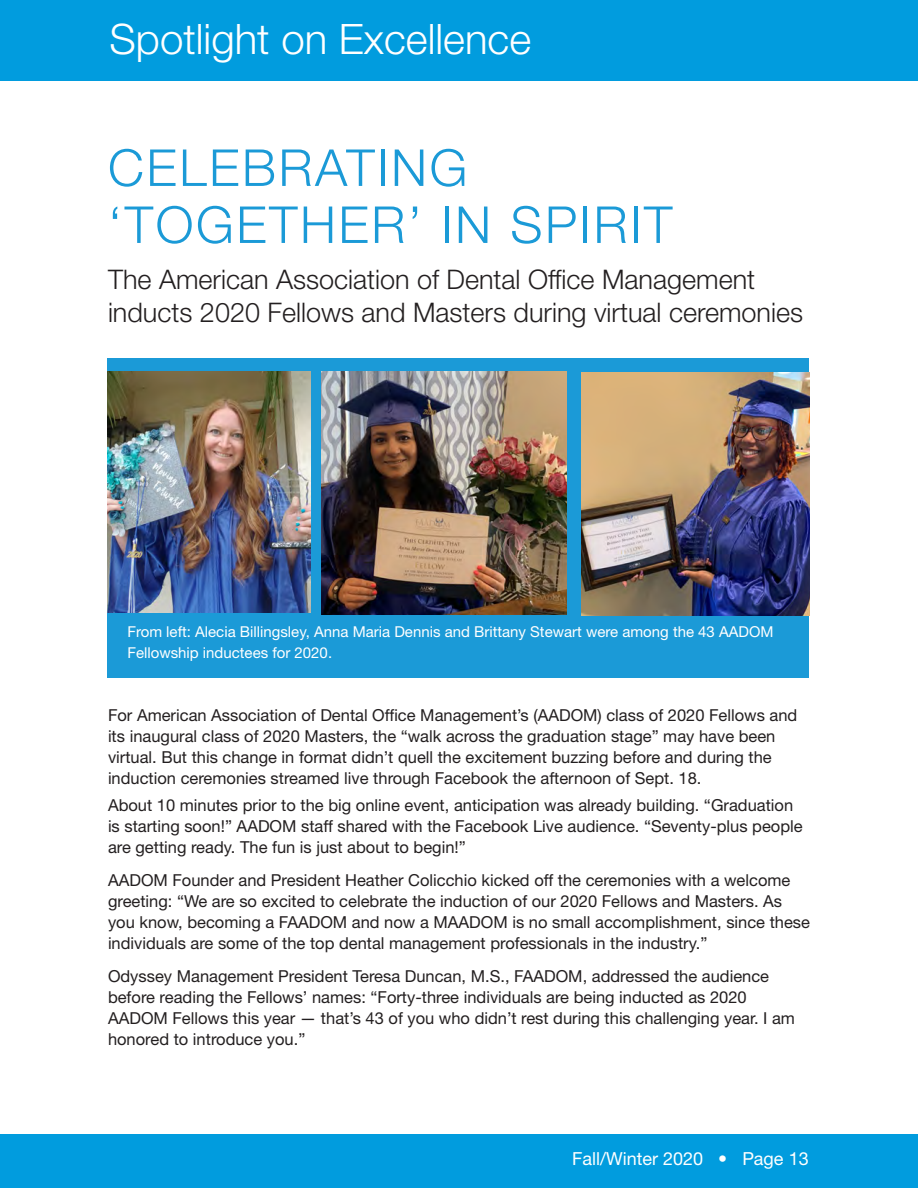
<style>
.page{position:relative;width:918px;height:1188px;background:#fff}
.page>*{position:absolute;margin:0;border:0;box-sizing:border-box;transform-origin:0 0}
.t1{font:300 51px/57px "Helvetica Neue LT Std";letter-spacing:.05em;color:#1b9ad7}
.t2{font:300 42px "Helvetica Neue LT Std";color:#fff}
.t3{font:300 27px/33px "Helvetica Neue LT Std";color:#231f20}
.t4{font:18px "Helvetica Neue LT Std";color:#fff}
.t5{font:16.5px/21px "Helvetica Neue LT Std";color:#231f20}
.t6{font:15px/21px "Helvetica Neue LT Std";color:#fff}
</style>
<div class="page">
<div style="left:0;top:1134px;width:918px;height:54px;background:#019cde"></div>
<div style="left:0;top:0;width:918px;height:81px;background:#019cde"></div>
<div style="left:107px;top:359px;width:702px;height:319px;background:#1b9ad7"></div>
<img style="left:107px;top:371px;width:203px;height:241px">
<img style="left:581px;top:372px;width:229px;height:243px">
<img style="left:321px;top:372px;width:246px;height:243px">
<p class="t2" style="left:110px;top:13px;width:423px">Spotlight on Excellence</p>
<p class="t1" style="left:108px;top:138px;width:566px">CELEBRATING ‘TOGETHER’ IN SPIRIT</p>
<p class="t3" style="left:108px;top:263px;width:697px">The American Association of Dental Office Management inducts 2020 Fellows and Masters during virtual ceremonies</p>
<p class="t6" style="left:127px;top:621px;width:648px">From left: Alecia Billingsley, Anna Maria Dennis and Brittany Stewart were among the 43 AADOM<br>Fellowship inductees for 2020.</p>
<p class="t5" style="left:108px;top:704px;width:691px">For American Association of Dental Office Management’s (AADOM) class of 2020 Fellows and its inaugural class of 2020 Masters, the “walk across the graduation stage” may have been virtual. But this change in format didn’t quell the excitement buzzing before and during the induction ceremonies streamed live through Facebook the afternoon of Sept. 18.</p>
<p class="t5" style="left:108px;top:795px;width:696px">About 10 minutes prior to the big online event, anticipation was already building. “Graduation is starting soon!” AADOM staff shared with the Facebook Live audience. “Seventy-plus people are getting ready. The fun is just about to begin!”</p>
<p class="t5" style="left:108px;top:870px;width:704px">AADOM Founder and President Heather Colicchio kicked off the ceremonies with a welcome greeting: “We are so excited to celebrate the induction of our 2020 Fellows and Masters. As you know, becoming a FAADOM and now a MAADOM is no small accomplishment, since these individuals are some of the top dental management professionals in the industry.”</p>
<p class="t5" style="left:108px;top:966px;width:689px">Odyssey Management President Teresa Duncan, M.S., FAADOM, addressed the audience before reading the Fellows’ names: “Forty-three individuals are being inducted as 2020<br>AADOM Fellows this year — that’s 43 of you who didn’t rest during this challenging year. I am honored to introduce you.”</p>
<p class="t4" style="left:572px;top:1148px;width:238px">Fall/Winter 2020 • Page 13</p>
</div>
